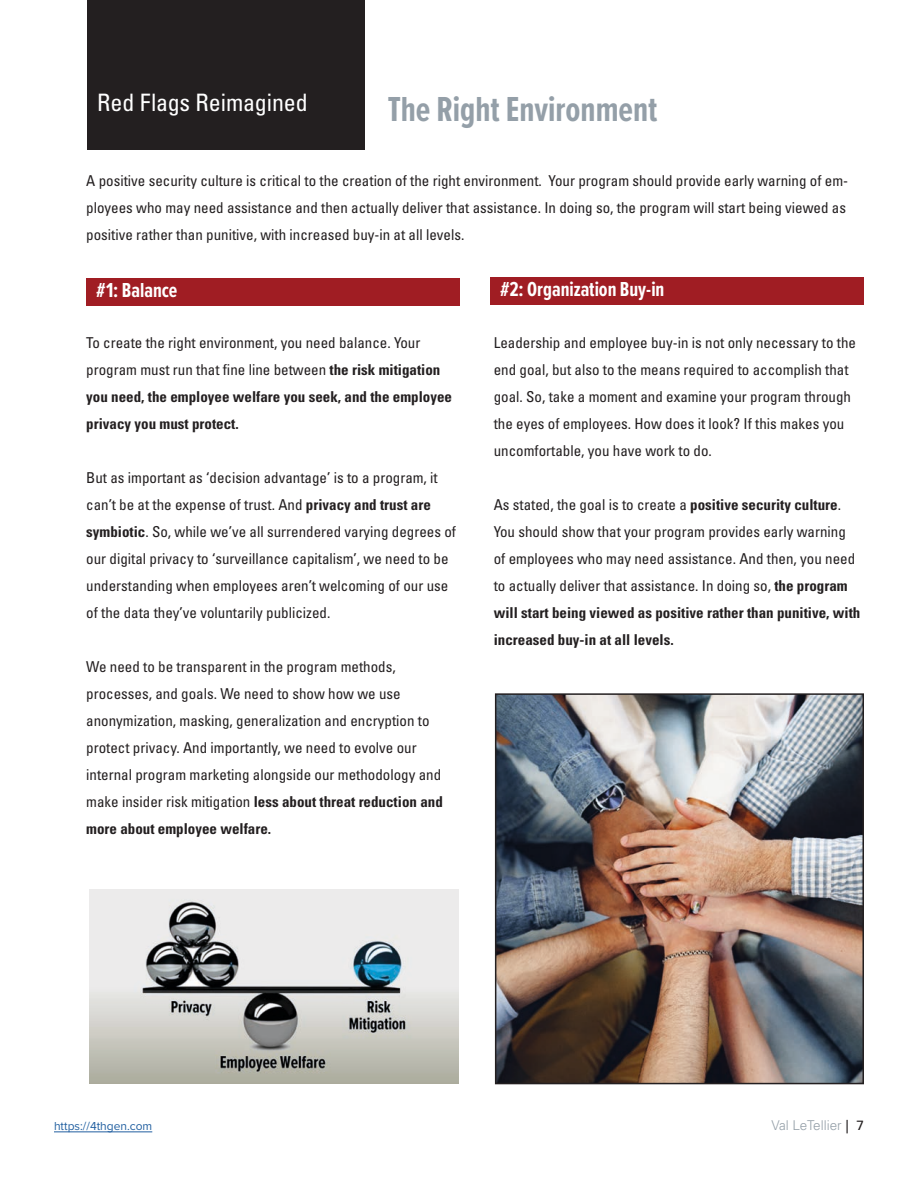
<style>
.page{position:relative;width:918px;height:1188px;background:#fff}
.page>*{position:absolute;margin:0;border:0;box-sizing:border-box;transform-origin:0 0}
.t1{font:700 36px "Proxima Nova Ex Cn";color:#949fa8}
.t2{font:condensed 24px "Univers LT Std";letter-spacing:-.005em;color:#fff}
.t3{font:700 21px "Proxima Nova Ex Cn";color:#fff}
.t4{font:condensed 15px/27px "Univers LT Std";color:#231f20}
.t5{font:700 condensed 15px/27px "Univers LT Std";color:#231f20}
.t6{font:300 13.5px "Univers LT Std";color:#949fa8}
.t7{font:12px "Proxima Nova";color:#215fa0}
.s1{font-weight:400}
.s2{font-weight:700}
.s3{font-weight:400;color:#231f20}
</style>
<div class="page">
<hr style="left:54px;top:1132px;width:98px;height:1px;background:#215fa0">
<div style="left:87px;top:0;width:277px;height:149px;background:#231f20"></div>
<div style="left:86px;top:278px;width:374px;height:28px;background:#a01d23"></div>
<div style="left:490px;top:277px;width:374px;height:28px;background:#a01d23"></div>
<img style="left:89px;top:890px;width:369px;height:194px">
<img style="left:498px;top:696px;width:363px;height:385px">
<div style="left:495px;top:693px;width:369px;height:391px;border:2px solid #231f20"></div>
<p class="t2" style="left:97px;top:88px;width:212px">Red Flags Reimagined</p>
<p class="t1" style="left:388px;top:83px;width:271px">The Right Environment</p>
<p class="t4" style="left:86px;top:167px;width:764px">A positive security culture is critical to the creation of the right environment. Your program should provide early warning of em&shy;ployees who may need assistance and then actually deliver that assistance. In doing so, the program will start being viewed as positive rather than punitive, with increased buy-in at all levels.</p>
<p class="t3" style="left:96px;top:275px;width:82px">#1: Balance</p>
<p class="t3" style="left:500px;top:274px;width:166px">#2: Organization Buy-in</p>
<p class="t5" style="left:86px;top:329px;width:367px"><span class="s1">To create the right environment, you need balance. Your program must run that fine line between</span> the risk mitigation you need, the employee welfare you seek, and the employee privacy you must protect.</p>
<p class="t4" style="left:86px;top:464px;width:371px">But as important as ‘decision advantage’ is to a program, it can’t be at the expense of trust. And <span class="s2">privacy and trust are symbiotic</span>. So, while we’ve all surrendered varying degrees of our digital privacy to ‘surveillance capitalism’, we need to be understanding when employees aren’t welcoming of our use of the data they’ve voluntarily publicized.</p>
<p class="t4" style="left:86px;top:653px;width:358px">We need to be transparent in the program methods, processes, and goals. We need to show how we use anonymization, masking, generalization and encryption to protect privacy. And importantly, we need to evolve our internal program marketing alongside our methodology and make insider risk mitigation <span class="s2">less about threat reduction and more about employee welfare.</span></p>
<p class="t4" style="left:494px;top:329px;width:364px">Leadership and employee buy-in is not only necessary to the end goal, but also to the means required to accomplish that goal. So, take a moment and examine your program through the eyes of employees. How does it look? If this makes you uncomfortable, you have work to do.</p>
<p class="t4" style="left:494px;top:491px;width:368px">As stated, the goal is to create a <span class="s2">positive security culture</span>.<br>You should show that your program provides early warning of employees who may need assistance. And then, you need to actually deliver that assistance. In doing so, <span class="s2">the program will start being viewed as positive rather than punitive, with increased buy-in at all levels.</span></p>
<p class="t7" style="left:54px;top:1117px;width:100px">https://4thgen.com</p>
<p class="t6" style="left:772px;top:1117px;width:94px">Val LeTellier <span class="s3">| 7</span></p>
</div>
